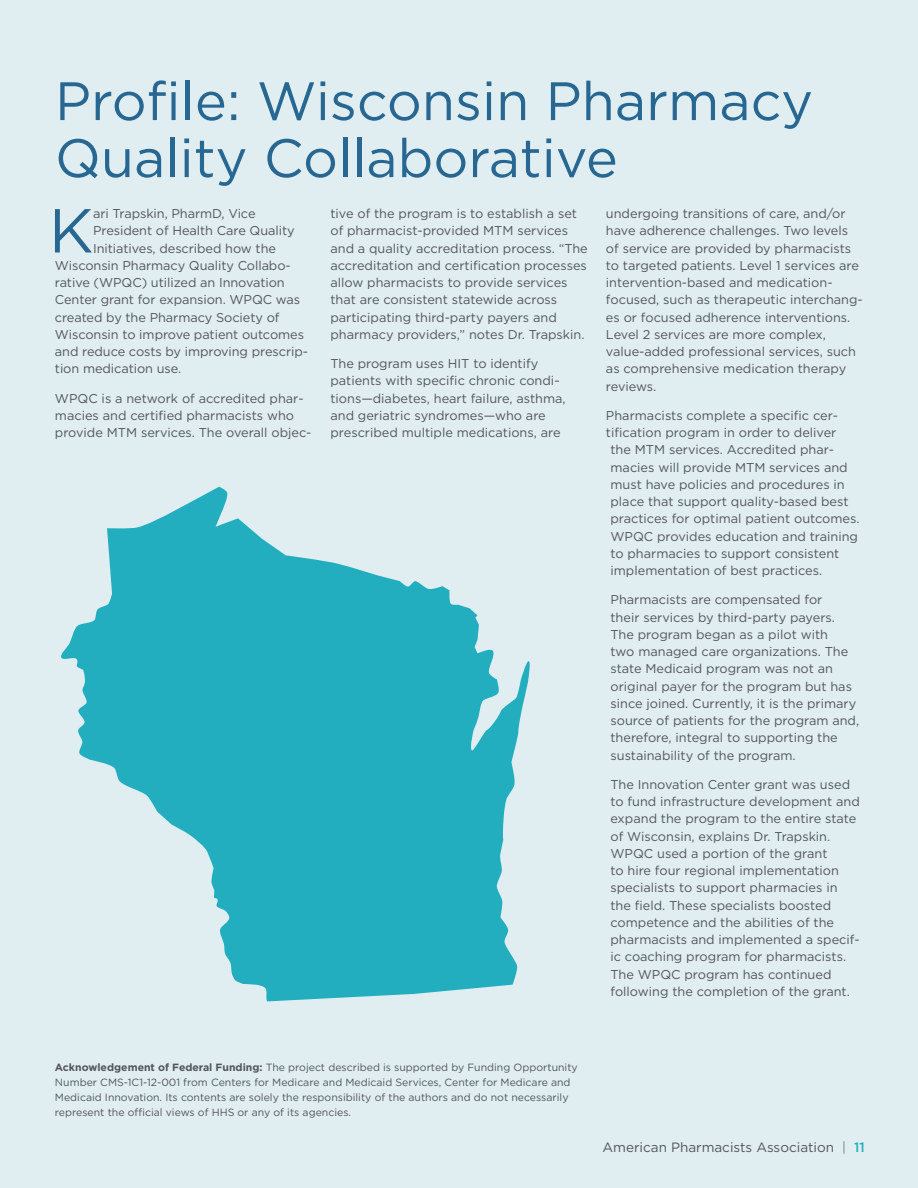
<style>
.page{position:relative;width:918px;height:1188px;background:#e0eef1}
.page>*{position:absolute;margin:0;border:0;box-sizing:border-box;transform-origin:0 0}
.t1{font:62.1px "Gotham";color:#276791}
.t2{font:54px/57px "Gotham";color:#276791}
.t3{font:13.5px "Gotham";color:#53555c}
.t4{font:12.75px/17.2px "Gotham";color:#53555c}
.t5{font:10.5px/15px "Gotham";color:#53555c}
.s1{font-weight:700}
.s2{font-weight:300}
.s3{font-weight:500;color:#22aebf}
</style>
<div class="page">
<svg style="left:61px;top:487px;width:469px;height:514px;fill:#22aebf"></svg>
<h2 class="t2" style="left:55px;top:72px;width:760px">Profile: Wisconsin Pharmacy<br>Quality Collaborative</h2>
<h1 class="t1" style="left:49px;top:196px;width:46px">K</h1>
<p class="t4" style="left:93px;top:205px;width:164px">ari Trapskin, PharmD, Vice</p>
<p class="t4" style="left:93px;top:222px;width:203px">President of Health Care Quality</p>
<p class="t4" style="left:93px;top:239px;width:184px">Initiatives, described how the</p>
<p class="t4" style="left:55px;top:256px;width:237px">Wisconsin Pharmacy Quality Collabo-</p>
<p class="t4" style="left:55px;top:274px;width:231px">rative (WPQC) utilized an Innovation</p>
<p class="t4" style="left:55px;top:291px;width:247px">Center grant for expansion. WPQC was</p>
<p class="t4" style="left:55px;top:308px;width:226px">created by the Pharmacy Society of</p>
<p class="t4" style="left:55px;top:325px;width:251px">Wisconsin to improve patient outcomes</p>
<p class="t4" style="left:55px;top:343px;width:255px">and reduce costs by improving prescrip-</p>
<p class="t4" style="left:55px;top:360px;width:128px">tion medication use.</p>
<p class="t4" style="left:55px;top:389px;width:258px">WPQC is a network of accredited phar&shy;macies and certified pharmacists who provide MTM services. The overall objec-</p>
<p class="t4" style="left:330px;top:205px;width:259px">tive of the program is to establish a set of pharmacist-provided MTM services and a quality accreditation process. “The accreditation and certification processes allow pharmacists to provide services that are consistent statewide across participating third-party payers and pharmacy providers,” notes Dr. Trapskin.</p>
<p class="t4" style="left:330px;top:355px;width:237px">The program uses HIT to identify patients with specific chronic condi&shy;tions—diabetes, heart failure, asthma, and geriatric syndromes—who are prescribed multiple medications, are</p>
<p class="t4" style="left:606px;top:205px;width:258px">undergoing transitions of care, and/or have adherence challenges. Two levels of service are provided by pharmacists to targeted patients. Level 1 services are intervention-based and medication&shy;focused, such as therapeutic interchang&shy;es or focused adherence interventions.<br>Level 2 services are more complex, value-added professional services, such as comprehensive medication therapy reviews.</p>
<p class="t4" style="left:606px;top:406px;width:234px">Pharmacists complete a specific cer-</p>
<p class="t4" style="left:606px;top:424px;width:232px">tification program in order to deliver</p>
<p class="t4" style="left:610px;top:441px;width:225px">the MTM services. Accredited phar-</p>
<p class="t4" style="left:610px;top:458px;width:239px">macies will provide MTM services and</p>
<p class="t4" style="left:610px;top:475px;width:236px">must have policies and procedures in</p>
<p class="t4" style="left:610px;top:493px;width:239px">place that support quality-based best</p>
<p class="t4" style="left:610px;top:510px;width:251px">practices for optimal patient outcomes.</p>
<p class="t4" style="left:610px;top:527px;width:249px">WPQC provides education and training</p>
<p class="t4" style="left:610px;top:544px;width:230px">to pharmacies to support consistent</p>
<p class="t4" style="left:610px;top:562px;width:213px">implementation of best practices.</p>
<p class="t4" style="left:610px;top:591px;width:250px">Pharmacists are compensated for<br>their services by third-party payers.<br>The program began as a pilot with<br>two managed care organizations. The state Medicaid program was not an original payer for the program but has since joined. Currently, it is the primary source of patients for the program and, therefore, integral to supporting the sustainability of the program.</p>
<p class="t4" style="left:610px;top:775px;width:251px">The Innovation Center grant was used to fund infrastructure development and expand the program to the entire state of Wisconsin, explains Dr. Trapskin.<br>WPQC used a portion of the grant<br>to hire four regional implementation specialists to support pharmacies in the field. These specialists boosted competence and the abilities of the pharmacists and implemented a specif&shy;ic coaching program for pharmacists.<br>The WPQC program has continued following the completion of the grant.</p>
<p class="t5" style="left:55px;top:1060px;width:524px"><span class="s1">Acknowledgement of Federal Funding:</span> The project described is supported by Funding Opportunity Number CMS-1C1-12-001 from Centers for Medicare and Medicaid Services, Center for Medicare and Medicaid Innovation. Its contents are solely the responsibility of the authors and do not necessarily represent the official views of HHS or any of its agencies.</p>
<p class="t3" style="left:603px;top:1140px;width:264px">American Pharmacists Association <span class="s2">|</span> <span class="s3">11</span></p>
</div>
